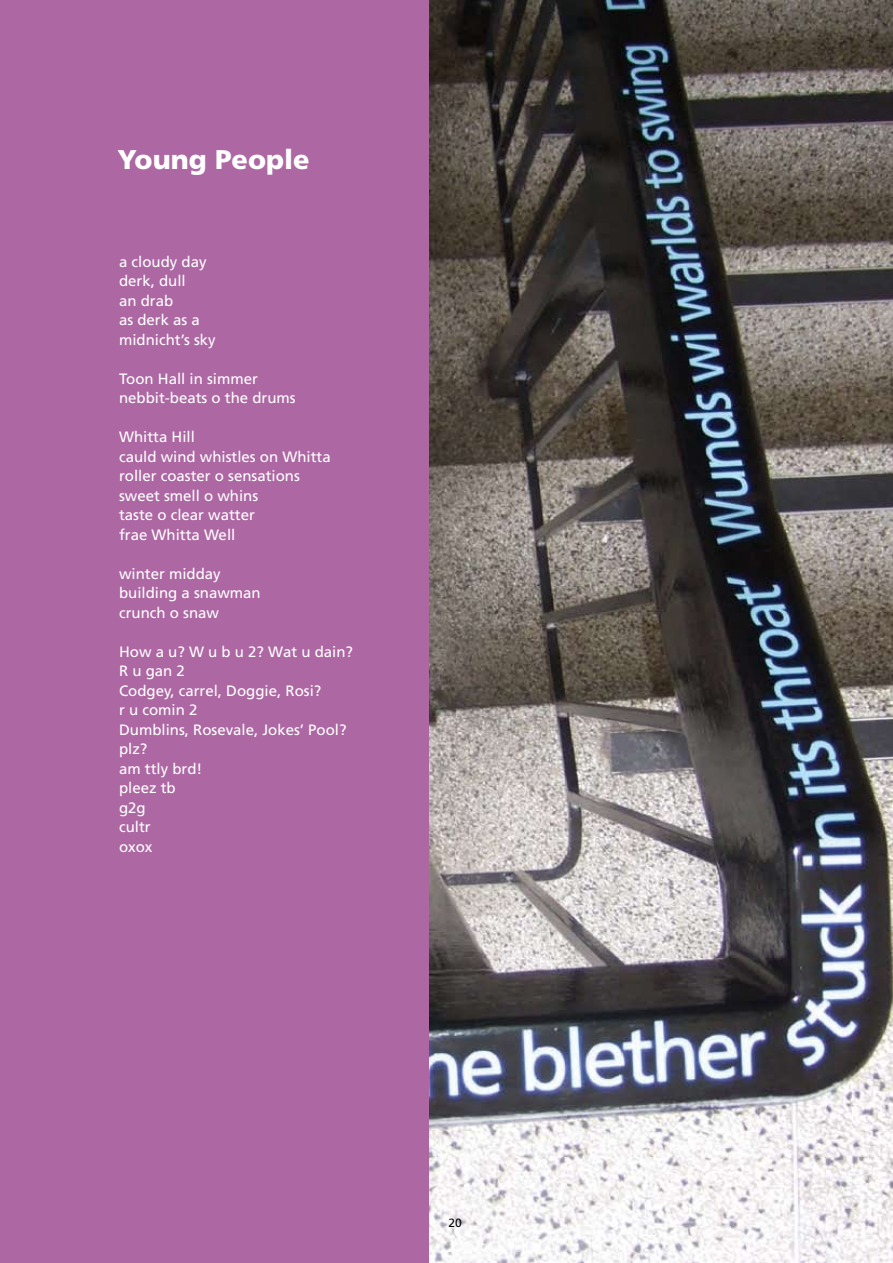
<style>
.page{position:relative;width:893px;height:1263px;background:#fff}
.page>*{position:absolute;margin:0;border:0;box-sizing:border-box;transform-origin:0 0}
.t1{font:900 27px "Frutiger";color:#fff}
.t2{font:15px/19.5px "Frutiger";color:#fff}
.t3{font:12px "Frutiger";color:#000}
</style>
<div class="page">
<div style="left:0;top:0;width:434px;height:1263px;background:#ad68a3"></div>
<img style="left:429px;top:0;width:464px;height:1263px">
<h1 class="t1" style="left:118px;top:144px;width:193px">Young People</h1>
<p class="t2" style="left:119px;top:252px;width:98px">a cloudy day derk, dull<br>an drab<br>as derk as a midnicht’s sky</p>
<p class="t2" style="left:119px;top:369px;width:178px">Toon Hall in simmer nebbit-beats o the drums</p>
<p class="t2" style="left:119px;top:427px;width:213px">Whitta Hill<br>cauld wind whistles on Whitta roller coaster o sensations sweet smell o whins<br>taste o clear watter<br>frae Whitta Well</p>
<p class="t2" style="left:119px;top:564px;width:143px">winter midday building a snawman crunch o snaw</p>
<p class="t2" style="left:119px;top:642px;width:235px">How a u? W u b u 2? Wat u dain?<br>R u gan 2<br>Codgey, carrel, Doggie, Rosi?<br>r u comin 2<br>Dumblins, Rosevale, Jokes’ Pool? plz?<br>am ttly brd!<br>pleez tb<br>g2g<br>cultr<br>oxox</p>
<p class="t3" style="left:449px;top:1215px;width:15px">20</p>
</div>
